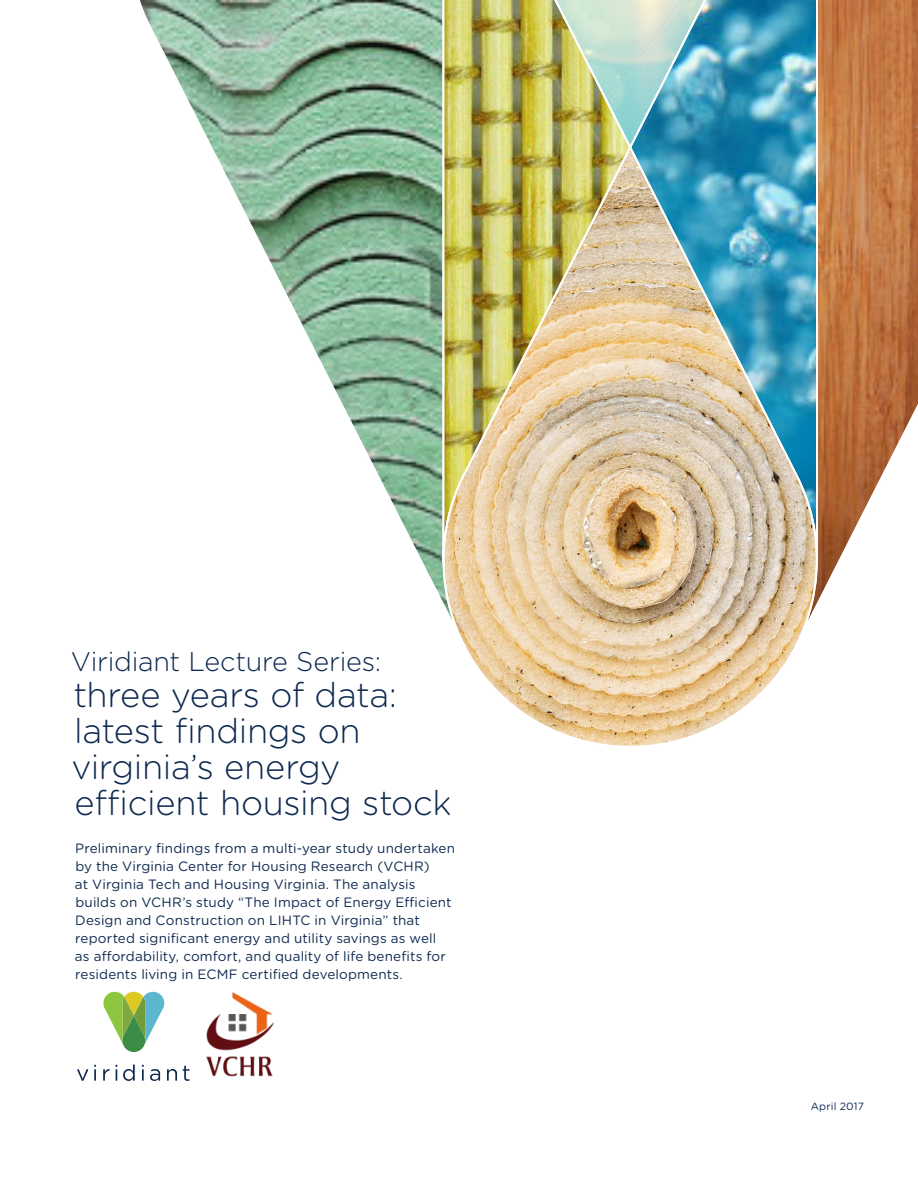
<style>
.page{position:relative;width:918px;height:1188px;background:#fff}
.page>*{position:absolute;margin:0;border:0;box-sizing:border-box;transform-origin:0 0}
.t1{font:300 34.5px/36px "Gotham Rounded";letter-spacing:-.01em;color:#0e2950}
.t2{font:300 27px "Gotham Rounded";letter-spacing:-.01em;color:#0e2950}
.t3{font:13.5px/18px "Gotham Rounded";letter-spacing:.01em;color:#0e2950}
.t4{font:10.5px "Gotham Rounded";letter-spacing:.015em;color:#0e2950}
</style>
<div class="page">
<svg style="left:103px;top:992px;width:62px;height:60px"></svg>
<svg style="left:77px;top:1069px;width:11px;height:12px"></svg>
<svg style="left:94px;top:1065px;width:2px;height:16px"></svg>
<svg style="left:103px;top:1065px;width:14px;height:16px"></svg>
<svg style="left:123px;top:1064px;width:12px;height:17px"></svg>
<svg style="left:142px;top:1065px;width:2px;height:16px"></svg>
<svg style="left:150px;top:1069px;width:10px;height:12px"></svg>
<svg style="left:167px;top:1069px;width:10px;height:12px"></svg>
<svg style="left:183px;top:1066px;width:7px;height:15px"></svg>
<img style="left:476px;top:0;width:152px;height:145px">
<svg style="left:628px;top:0;width:157px;height:145px"></svg>
<svg style="left:785px;top:0;width:133px;height:601px"></svg>
<svg style="left:140px;top:0;width:336px;height:600px"></svg>
<img style="left:442px;top:145px;width:376px;height:601px">
<img style="left:206px;top:993px;width:68px;height:84px">
<p class="t2" style="left:71px;top:643px;width:312px">Viridiant Lecture Series:</p>
<p class="t1" style="left:71px;top:675px;width:382px">three years of data: latest findings on virginia’s energy efficient housing stock</p>
<p class="t3" style="left:75px;top:839px;width:382px">Preliminary findings from a multi-year study undertaken by the Virginia Center for Housing Research (VCHR)<br>at Virginia Tech and Housing Virginia. The analysis builds on VCHR’s study “The Impact of Energy Efficient Design and Construction on LIHTC in Virginia” that reported significant energy and utility savings as well<br>as affordability, comfort, and quality of life benefits for residents living in ECMF certified developments.</p>
<p class="t4" style="left:811px;top:1099px;width:55px">April 2017</p>
</div>
